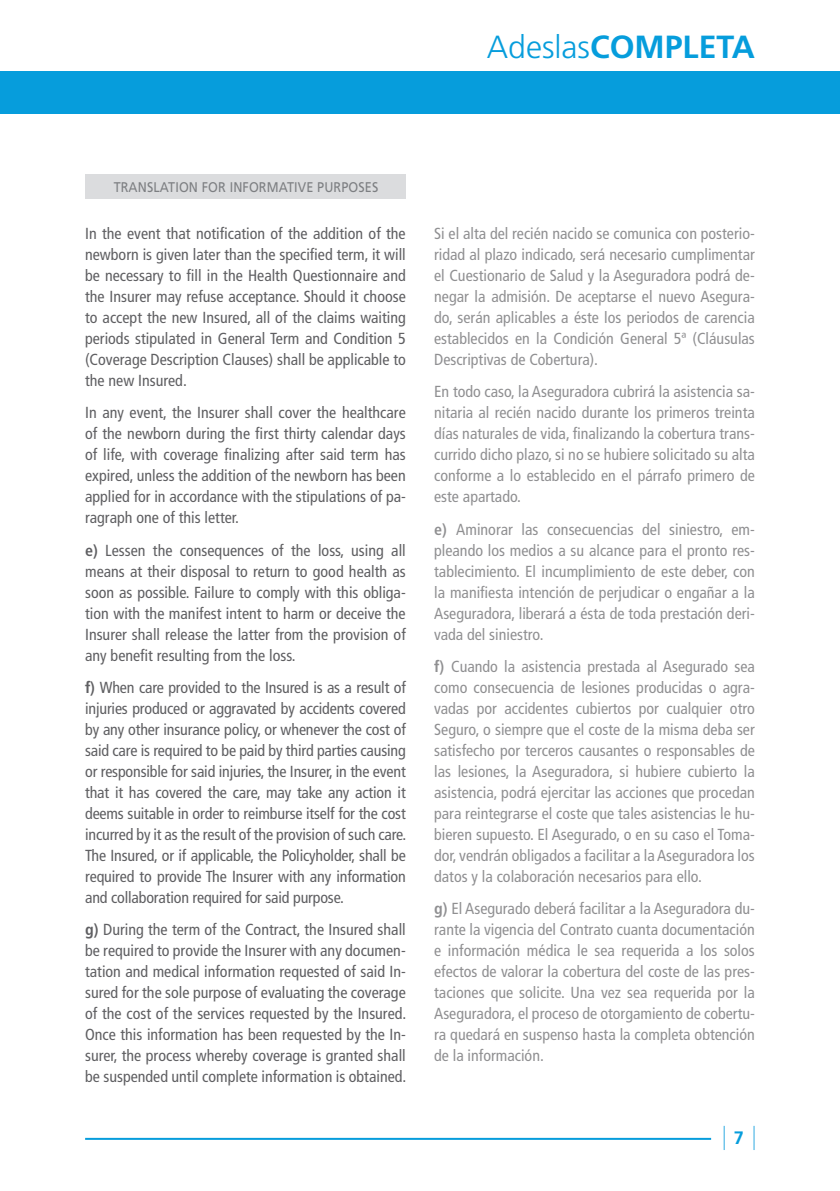
<style>
.page{position:relative;width:840px;height:1191px;background:#fff}
.page>*{position:absolute;margin:0;border:0;box-sizing:border-box;transform-origin:0 0}
.t1{font:700 32px "Frutiger";color:#069ddc}
.t2{font:700 18px "Frutiger";color:#069ddc}
.t3{font:condensed 16px/21px "Frutiger";color:#5f5f62;text-align:justify}
.t4{font:14px "Frutiger";letter-spacing:.01em;color:#7d7f82;scale:.9 1}
.s1{font-weight:300}
.s2{font-weight:700}
</style>
<div class="page">
<div style="left:0;top:71px;width:839px;height:43px;background:#069ddc"></div>
<hr style="left:85px;top:1137px;width:625px;height:2px;background:#069ddc">
<svg style="left:753px;top:1125px;width:1px;height:25px"></svg>
<svg style="left:723px;top:1126px;width:1px;height:24px"></svg>
<div style="left:85px;top:174px;width:320px;height:25px;background:#dbdcde"></div>
<h1 class="t1" style="left:486px;top:28px;width:269px"><span class="s1">Adeslas</span>COMPLETA</h1>
<p class="t4" style="left:114px;top:179px;width:295px">TRANSLATION FOR INFORMATIVE PURPOSES</p>
<p class="t3" style="left:85px;top:223px;width:322px">In the event that notification of the addition of the newborn is given later than the specified term, it will be necessary to fill in the Health Questionnaire and the Insurer may refuse acceptance. Should it choose to accept the new Insured, all of the claims waiting periods stipulated in General Term and Condition 5 (Coverage Description Clauses) shall be applicable to the new Insured.</p>
<p class="t3" style="left:85px;top:402px;width:322px">In any event, the Insurer shall cover the healthcare of the newborn during the first thirty calendar days of life, with coverage finalizing after said term has expired, unless the addition of the newborn has been applied for in accordance with the stipulations of pa&shy;ragraph one of this letter.</p>
<p class="t3" style="left:85px;top:539px;width:322px"><span class="s2">e)</span> Lessen the consequences of the loss, using all means at their disposal to return to good health as soon as possible. Failure to comply with this obliga&shy;tion with the manifest intent to harm or deceive the Insurer shall release the latter from the provision of any benefit resulting from the loss.</p>
<p class="t3" style="left:85px;top:677px;width:322px"><span class="s2">f)</span> When care provided to the Insured is as a result of injuries produced or aggravated by accidents covered by any other insurance policy, or whenever the cost of said care is required to be paid by third parties causing or responsible for said injuries, the Insurer, in the event that it has covered the care, may take any action it deems suitable in order to reimburse itself for the cost incurred by it as the result of the provision of such care.<br>The Insured, or if applicable, the Policyholder, shall be required to provide The Insurer with any information and collaboration required for said purpose.</p>
<p class="t3" style="left:85px;top:919px;width:322px"><span class="s2">g)</span> During the term of the Contract, the Insured shall be required to provide the Insurer with any documen&shy;tation and medical information requested of said In&shy;sured for the sole purpose of evaluating the coverage of the cost of the services requested by the Insured.<br>Once this information has been requested by the In&shy;surer, the process whereby coverage is granted shall be suspended until complete information is obtained.</p>
<p class="t3" style="left:434px;top:223px;width:322px">Si el alta del recién nacido se comunica con posterio&shy;ridad al plazo indicado, será necesario cumplimentar el Cuestionario de Salud y la Aseguradora podrá de&shy;negar la admisión. De aceptarse el nuevo Asegura&shy;do, serán aplicables a éste los periodos de carencia establecidos en la Condición General 5ª (Cláusulas Descriptivas de Cobertura).</p>
<p class="t3" style="left:434px;top:381px;width:322px">En todo caso, la Aseguradora cubrirá la asistencia sa&shy;nitaria al recién nacido durante los primeros treinta días naturales de vida, finalizando la cobertura trans&shy;currido dicho plazo, si no se hubiere solicitado su alta conforme a lo establecido en el párrafo primero de este apartado.</p>
<p class="t3" style="left:434px;top:518px;width:322px"><span class="s2">e)</span> Aminorar las consecuencias del siniestro, em&shy;pleando los medios a su alcance para el pronto res&shy;tablecimiento. El incumplimiento de este deber, con la manifiesta intención de perjudicar o engañar a la Aseguradora, liberará a ésta de toda prestación deri&shy;vada del siniestro.</p>
<p class="t3" style="left:434px;top:656px;width:322px"><span class="s2">f)</span> Cuando la asistencia prestada al Asegurado sea como consecuencia de lesiones producidas o agra&shy;vadas por accidentes cubiertos por cualquier otro Seguro, o siempre que el coste de la misma deba ser satisfecho por terceros causantes o responsables de las lesiones, la Aseguradora, si hubiere cubierto la asistencia, podrá ejercitar las acciones que procedan para reintegrarse el coste que tales asistencias le hu&shy;bieren supuesto. El Asegurado, o en su caso el Toma&shy;dor, vendrán obligados a facilitar a la Aseguradora los datos y la colaboración necesarios para ello.</p>
<p class="t3" style="left:434px;top:898px;width:322px"><span class="s2">g)</span> El Asegurado deberá facilitar a la Aseguradora du&shy;rante la vigencia del Contrato cuanta documentación e información médica le sea requerida a los solos efectos de valorar la cobertura del coste de las pres&shy;taciones que solicite. Una vez sea requerida por la Aseguradora, el proceso de otorgamiento de cobertu&shy;ra quedará en suspenso hasta la completa obtención de la información.</p>
<p class="t2" style="left:733px;top:1127px;width:12px">7</p>
</div>
